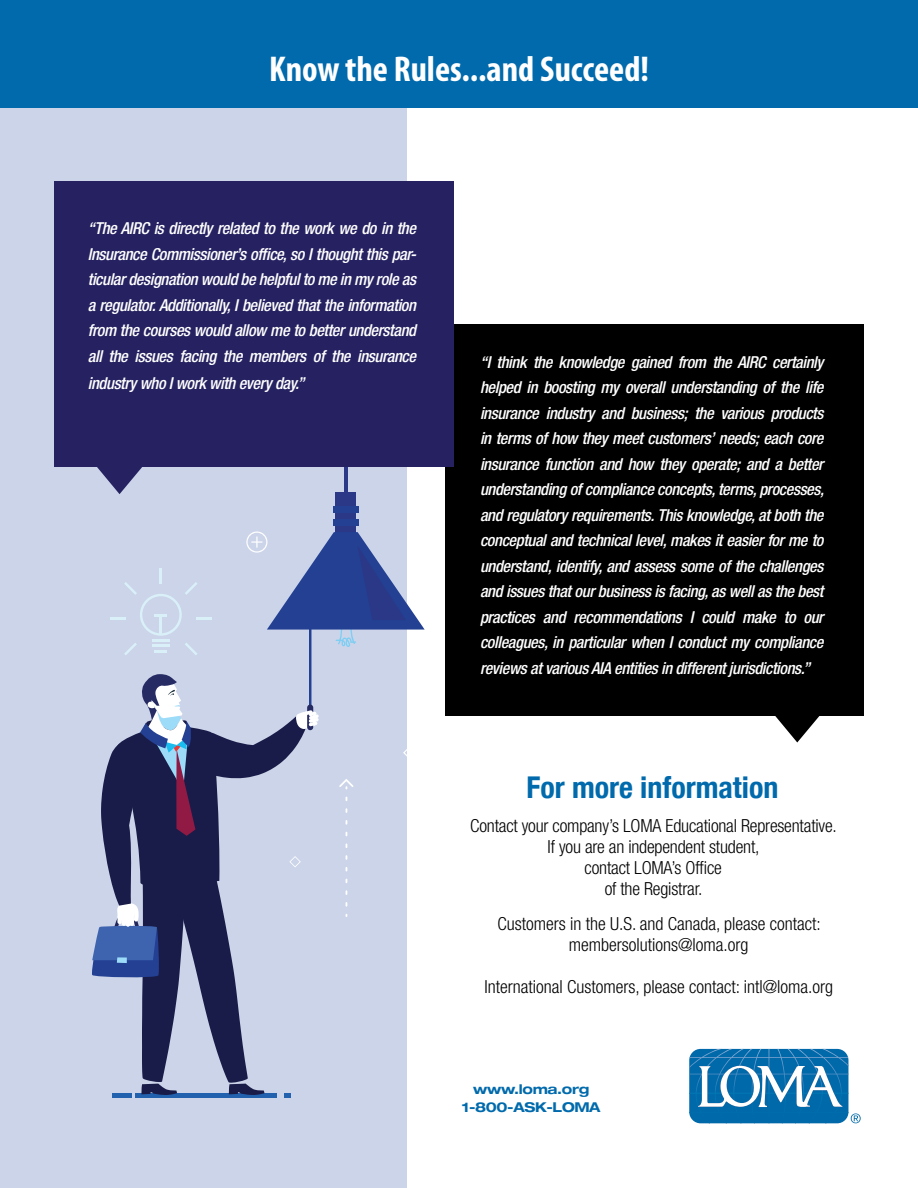
<style>
.page{position:relative;width:918px;height:1188px;background:#fff}
.page>*{position:absolute;margin:0;border:0;box-sizing:border-box;transform-origin:0 0}
.t1{font:700 condensed 36px "Myriad Pro";color:#fff}
.t2{font:700 condensed 30px "Helvetica Neue LT Com";color:#006aac}
.t3{font:300 condensed 18px/21px "Helvetica Neue LT Com";color:#000;text-align:center}
.t4{font:italic 500 condensed 16.5px/25.5px "Helvetica Neue LT Com";letter-spacing:-.025em;color:#fff;text-align:justify}
.t5{font:700 expanded 13.5px/18.3px "Helvetica Neue LT Com";letter-spacing:-.025em;color:#006aac;text-align:center}
</style>
<div class="page">
<div style="left:0;top:99px;width:407px;height:1089px;background:#cbd4e9"></div>
<hr style="left:309px;top:591px;width:2px;height:128px;background:#234093">
<div style="left:335px;top:492px;width:21px;height:54px;background:#2a3887"></div>
<div style="left:333px;top:519px;width:26px;height:6px;background:#234093"></div>
<div style="left:333px;top:506px;width:26px;height:6px;background:#234093"></div>
<hr style="left:344px;top:447px;width:3px;height:51px;background:#2a3887">
<hr style="left:196px;top:617px;width:16px;height:3px;background:#daf0f9">
<hr style="left:110px;top:617px;width:16px;height:3px;background:#daf0f9">
<svg style="left:124px;top:568px;width:73px;height:87px"></svg>
<svg style="left:403px;top:749px;width:4px;height:8px"></svg>
<svg style="left:92px;top:674px;width:227px;height:423px"></svg>
<svg style="left:339px;top:779px;width:15px;height:10px"></svg>
<svg style="left:246px;top:532px;width:179px;height:115px"></svg>
<div style="left:446px;top:324px;width:418px;height:392px;background:#000"></div>
<svg style="left:775px;top:716px;width:45px;height:26px"></svg>
<div style="left:54px;top:181px;width:400px;height:286px;background:#262262"></div>
<svg style="left:97px;top:467px;width:45px;height:27px"></svg>
<div style="left:0;top:0;width:918px;height:108px;background:#006aac"></div>
<svg style="left:689px;top:1049px;width:172px;height:74px"></svg>
<h1 class="t1" style="left:269px;top:47px;width:381px">Know the Rules...and Succeed!</h1>
<p class="t4" style="left:88px;top:216px;width:330px">“The AIRC is directly related to the work we do in the Insurance Commissioner’s office, so I thought this par&shy;ticular designation would be helpful to me in my role as a regulator. Additionally, I believed that the information from the courses would allow me to better understand all the issues facing the members of the insurance</p>
<p class="t4" style="left:88px;top:370px;width:218px">industry who I work with every day.”</p>
<p class="t4" style="left:480px;top:349px;width:346px">“I think the knowledge gained from the AIRC certainly helped in boosting my overall understanding of the life insurance industry and business; the various products in terms of how they meet customers’ needs; each core insurance function and how they operate; and a better understanding of compliance concepts, terms, processes, and regulatory requirements. This knowledge, at both the conceptual and technical level, makes it easier for me to understand, identify, and assess some of the challenges and issues that our business is facing, as well as the best practices and recommendations I could make to our colleagues, in particular when I conduct my compliance reviews at various AIA entities in different jurisdictions.”</p>
<h2 class="t2" style="left:527px;top:770px;width:253px">For more information</h2>
<p class="t3" style="left:470px;top:815px;width:368px">Contact your company’s LOMA Educational Representative.<br>If you are an independent student,<br>contact LOMA’s Office<br>of the Registrar.</p>
<p class="t3" style="left:497px;top:913px;width:325px">Customers in the U.S. and Canada, please contact: membersolutions@loma.org</p>
<p class="t3" style="left:485px;top:976px;width:350px">International Customers, please contact: intl@loma.org</p>
<p class="t5" style="left:462px;top:1079px;width:140px">www.loma.org<br>1-800-ASK-LOMA</p>
</div>
